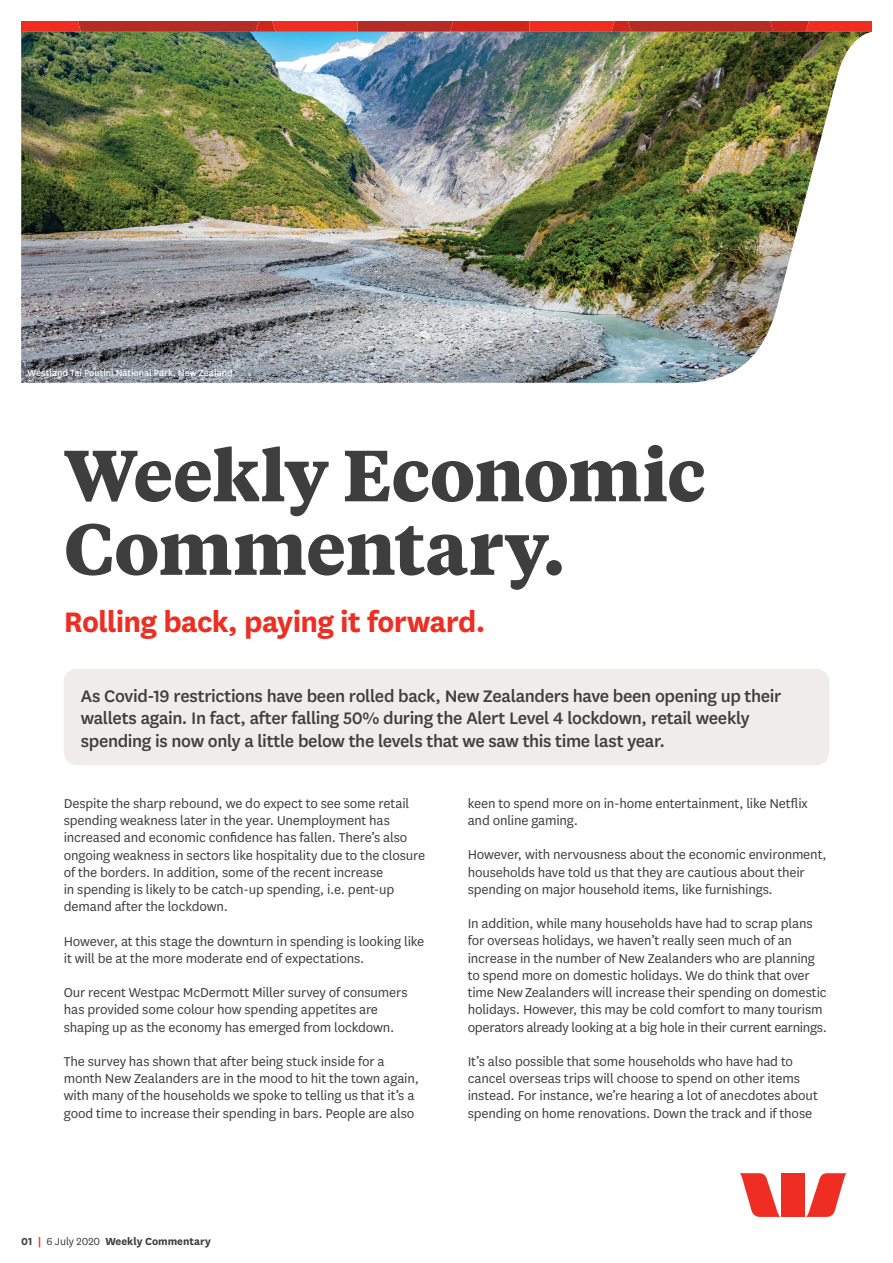
<style>
.page{position:relative;width:893px;height:1263px;background:#fff}
.page>*{position:absolute;margin:0;border:0;box-sizing:border-box;transform-origin:0 0}
.t1{font:700 72px/73.5px "Tiempos Text";letter-spacing:-.015em;color:#3e3e3f}
.t2{font:700 33px "National LF";letter-spacing:-.02em;color:#ee2e22}
.t3{font:500 19.5px/22.5px "National LF";letter-spacing:-.02em;color:#3e3e3f}
.t4{font:15px/17.2px "National LF";letter-spacing:-.01em;color:#3e3e3f}
.t5{font:700 12px "National LF";letter-spacing:-.005em;color:#3e3e3f}
.t6{font:10.5px "National LF";color:#fff}
.s1{color:#ee2e22}
.s2{font-weight:400}
</style>
<div class="page">
<svg style="left:739px;top:1173px;width:42px;height:44px"></svg>
<svg style="left:806px;top:1173px;width:41px;height:44px"></svg>
<div style="left:782px;top:1173px;width:23px;height:44px;background:#ee2e22"></div>
<div style="left:64px;top:669px;width:765px;height:96px;background:#f0ece9;border-radius:13px"></div>
<svg style="left:21px;top:21px;width:851px;height:11px"></svg>
<img style="left:21px;top:32px;width:850px;height:351px">
<p class="t6" style="left:28px;top:366px;width:207px">Westland Tai Poutini National Park, New Zealand</p>
<h1 class="t1" style="left:64px;top:435px;width:644px">Weekly Economic<br>Commentary.</h1>
<h2 class="t2" style="left:64px;top:599px;width:423px">Rolling back, paying it forward.</h2>
<p class="t3" style="left:81px;top:683px;width:702px">As Covid-19 restrictions have been rolled back, New Zealanders have been opening up their wallets again. In fact, after falling 50% during the Alert Level 4 lockdown, retail weekly spending is now only a little below the levels that we saw this time last year.</p>
<p class="t4" style="left:64px;top:794px;width:363px">Despite the sharp rebound, we do expect to see some retail spending weakness later in the year. Unemployment has increased and economic confidence has fallen. There’s also ongoing weakness in sectors like hospitality due to the closure of the borders. In addition, some of the recent increase<br>in spending is likely to be catch-up spending, i.e. pent-up demand after the lockdown.</p>
<p class="t4" style="left:64px;top:932px;width:362px">However, at this stage the downturn in spending is looking like it will be at the more moderate end of expectations.</p>
<p class="t4" style="left:64px;top:983px;width:345px">Our recent Westpac McDermott Miller survey of consumers has provided some colour how spending appetites are shaping up as the economy has emerged from lockdown.</p>
<p class="t4" style="left:64px;top:1052px;width:357px">The survey has shown that after being stuck inside for a month New Zealanders are in the mood to hit the town again, with many of the households we spoke to telling us that it’s a good time to increase their spending in bars. People are also</p>
<p class="t4" style="left:468px;top:794px;width:342px">keen to spend more on in-home entertainment, like Netflix and online gaming.</p>
<p class="t4" style="left:468px;top:845px;width:360px">However, with nervousness about the economic environment, households have told us that they are cautious about their spending on major household items, like furnishings.</p>
<p class="t4" style="left:468px;top:914px;width:361px">In addition, while many households have had to scrap plans for overseas holidays, we haven’t really seen much of an increase in the number of New Zealanders who are planning to spend more on domestic holidays. We do think that over time New Zealanders will increase their spending on domestic holidays. However, this may be cold comfort to many tourism operators already looking at a big hole in their current earnings.</p>
<p class="t4" style="left:468px;top:1052px;width:352px">It’s also possible that some households who have had to cancel overseas trips will choose to spend on other items instead. For instance, we’re hearing a lot of anecdotes about spending on home renovations. Down the track and if those</p>
<p class="t5" style="left:21px;top:1233px;width:191px">01 <span class="s1">|</span> <span class="s2">6 July 2020</span> Weekly Commentary</p>
</div>
